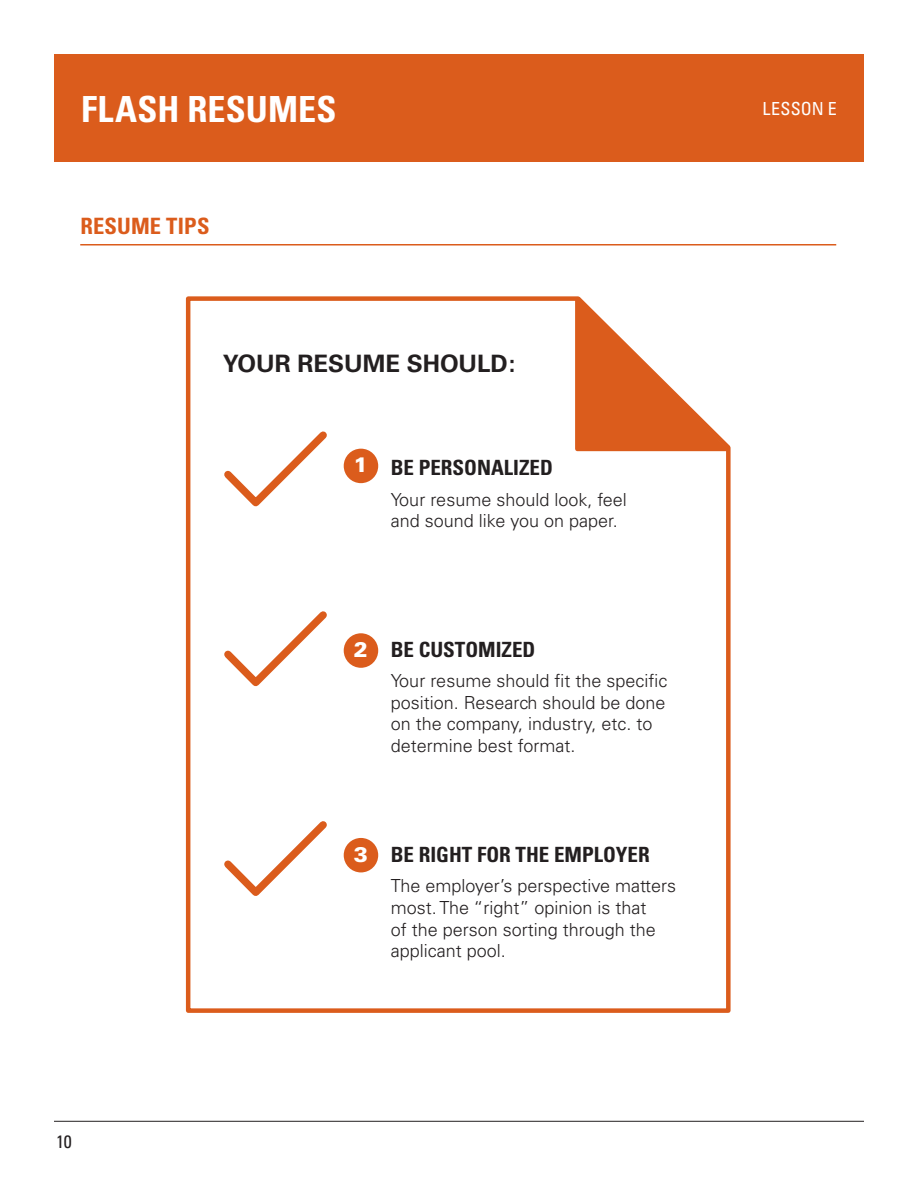
<style>
.page{position:relative;width:918px;height:1188px;background:#fff}
.page>*{position:absolute;margin:0;border:0;box-sizing:border-box;transform-origin:0 0}
.t1{font:700 condensed 36px "Univers";letter-spacing:.005em;color:#fff}
.Tip_Sheet_-_Body_Tex{font:700 24px "Univers";color:#231f20}
.t2{font:700 condensed 22.5px "Univers";letter-spacing:.005em;color:#db5c1c}
.Workbook_-_Body_Text{font:700 condensed 21px "Univers";color:#231f20}
.Workbook_-_Body_Text-2{font:900 21px "Univers";color:#fff}
.Workbook_-_Body_Text-3{font:300 18px/21.6px "Univers";color:#231f20}
.t3{font:condensed 18px "Univers";letter-spacing:.02em;color:#fff}
.t4{font:condensed 18px "Univers";color:#231f20}
</style>
<div class="page">
<hr style="left:54px;top:1121px;width:810px;height:1px;background:#231f20">
<div style="left:54px;top:54px;width:810px;height:108px;background:#db5c1c"></div>
<hr style="left:80px;top:244px;width:756px;height:2px;background:#db5c1c">
<svg style="left:185px;top:296px;width:546px;height:717px"></svg>
<svg style="left:573px;top:296px;width:158px;height:157px"></svg>
<svg style="left:217px;top:814px;width:117px;height:89px"></svg>
<svg style="left:217px;top:604px;width:117px;height:89px"></svg>
<svg style="left:217px;top:425px;width:117px;height:88px"></svg>
<div style="left:344px;top:449px;width:34px;height:34px;background:#db5c1c;border-radius:50%"></div>
<div style="left:344px;top:633px;width:34px;height:35px;background:#db5c1c;border-radius:50%"></div>
<div style="left:344px;top:838px;width:34px;height:34px;background:#db5c1c;border-radius:50%"></div>
<p class="t1" style="left:81px;top:87px;width:257px">FLASH RESUMES</p>
<p class="t3" style="left:763px;top:97px;width:76px">LESSON E</p>
<p class="t2" style="left:80px;top:212px;width:131px">RESUME TIPS</p>
<p class="Tip_Sheet_-_Body_Tex" style="left:223px;top:349px;width:294px">YOUR RESUME SHOULD:</p>
<p class="Workbook_-_Body_Text-2" style="left:354px;top:452px;width:16px">1</p>
<p class="Workbook_-_Body_Text" style="left:391px;top:455px;width:164px">BE PERSONALIZED</p>
<p class="Workbook_-_Body_Text-3" style="left:391px;top:488px;width:237px">Your resume should look, feel and sound like you on paper.</p>
<p class="Workbook_-_Body_Text-2" style="left:354px;top:636px;width:16px">2</p>
<p class="Workbook_-_Body_Text" style="left:391px;top:636px;width:146px">BE CUSTOMIZED</p>
<p class="Workbook_-_Body_Text-3" style="left:391px;top:670px;width:278px">Your resume should fit the specific position. Research should be done on the company, industry, etc. to determine best format.</p>
<p class="Workbook_-_Body_Text-2" style="left:354px;top:841px;width:16px">3</p>
<p class="Workbook_-_Body_Text" style="left:391px;top:841px;width:260px">BE RIGHT FOR THE EMPLOYER</p>
<p class="Workbook_-_Body_Text-3" style="left:391px;top:875px;width:287px">The employer’s perspective matters most. The “right” opinion is that<br>of the person sorting through the applicant pool.</p>
<p class="t4" style="left:56px;top:1130px;width:17px">10</p>
</div>
